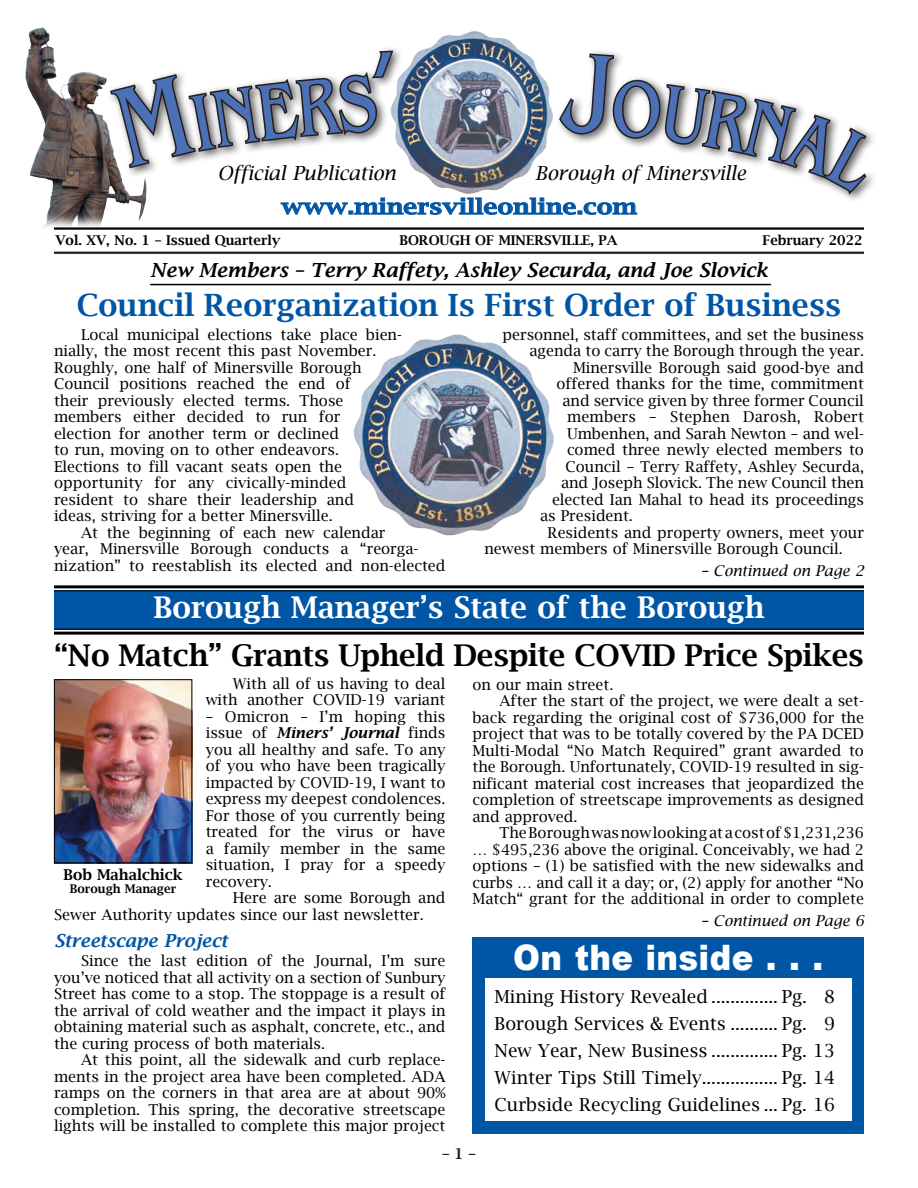
<style>
.page{position:relative;width:918px;height:1188px;background:#fff}
.page>*{position:absolute;margin:0;border:0;box-sizing:border-box;transform-origin:0 0}
.t1{font:900 35.1px "Arial";letter-spacing:.01em;color:#fff;scale:.92 1}
.t2{font:600 30.75px "Lucida Bright";color:#0155a5}
.t3{font:600 30px "Lucida Bright";letter-spacing:-.01em;color:#000001}
.t4{font:600 30px "Lucida Bright";color:#fff}
.t5{font:600 21px "Lucida Bright";color:#0155a5;scale:1.2 1}
.t6{font:italic 600 19.5px "Lucida Bright";color:#000001}
.t7{font:italic 19.5px "Lucida Bright";color:#000001}
.t8{font:18px/27px "Lucida Bright";color:#000001;text-align:justify}
.t9{font:italic 600 18px "Lucida Bright";color:#0155a5}
.t10{font:15px/16.5px "Lucida Bright";color:#000001}
.t11{font:italic 15px "Lucida Bright";color:#000001}
.t12{font:600 15px "Lucida Bright";color:#000001}
.t13{font:600 15px "Lucida Bright";color:#231f20}
.t14{font:600 13.5px "Lucida Bright";color:#000001}
.t15{font:600 12px "Lucida Bright";color:#000001}
.s1{font-weight:600;font-style:italic}
</style>
<div class="page">
<img style="left:25px;top:27px;width:117px;height:200px">
<img style="left:433px;top:31px;width:82px;height:15px">
<hr style="left:54px;top:252px;width:810px;height:2px;background:#231f20">
<hr style="left:54px;top:227px;width:810px;height:3px;background:#000001">
<div style="left:472px;top:937px;width:392px;height:197px;background:#0155a5"></div>
<div style="left:486px;top:979px;width:366px;height:142px;background:#fff"></div>
<hr style="left:150px;top:284px;width:621px;height:1px;background:#000001">
<img style="left:353px;top:334px;width:201px;height:202px">
<div style="left:54px;top:590px;width:810px;height:40px;background:#0155a5"></div>
<hr style="left:54px;top:585px;width:810px;height:3px;background:#000001">
<hr style="left:54px;top:590px;width:810px;height:1px;background:#000001">
<hr style="left:54px;top:629px;width:810px;height:1px;background:#000001">
<hr style="left:54px;top:632px;width:810px;height:3px;background:#000001">
<img style="left:56px;top:681px;width:134px;height:180px">
<div style="left:54px;top:679px;width:138px;height:184px;border:1px solid #000001"></div>
<svg style="left:108px;top:48px;width:766px;height:167px"></svg>
<h3 class="t7" style="left:218px;top:162px;width:180px">Official Publication</h3>
<h3 class="t7" style="left:535px;top:162px;width:213px">Borough of Minersville</h3>
<h3 class="t5" style="left:281px;top:195px;width:298px">www.minersvilleonline.com</h3>
<p class="t14" style="left:56px;top:233px;width:227px">Vol. XV, No. 1 – Issued Quarterly</p>
<p class="t14" style="left:399px;top:233px;width:220px">Borough of Minersville, PA</p>
<p class="t14" style="left:762px;top:233px;width:102px">February 2022</p>
<h3 class="t6" style="left:150px;top:259px;width:619px">New Members – Terry Raffety, Ashley Securda, and Joe Slovick</h3>
<h2 class="t2" style="left:77px;top:287px;width:766px">Council Reorganization Is First Order of Business</h2>
<p class="t10" style="left:54px;top:326px;width:350px;text-indent:27px">Local municipal elections take place bien&shy;nially, the most recent this past November.<br>Roughly, one half of Minersville Borough Council positions reached the end of<br>their previously elected terms. Those members either decided to run for<br>election for another term or declined<br>to run, moving on to other endeavors.<br>Elections to fill vacant seats open the opportunity for any civically-minded resident to share their leadership and<br>ideas, striving for a better Minersville.</p>
<p class="t10" style="left:54px;top:524px;width:393px;text-indent:27px">At the beginning of each new calendar<br>year, Minersville Borough conducts a “reorga&shy;nization” to reestablish its elected and non-elected</p>
<p class="t10" style="left:502px;top:326px;width:363px">personnel, staff committees, and set the business</p>
<p class="t10" style="left:530px;top:343px;width:336px">agenda to carry the Borough through the year.</p>
<p class="t10" style="left:573px;top:359px;width:293px">Minersville Borough said good-bye and</p>
<p class="t10" style="left:556px;top:376px;width:309px">offered thanks for the time, commitment</p>
<p class="t10" style="left:562px;top:392px;width:303px">and service given by three former Council</p>
<p class="t10" style="left:567px;top:409px;width:299px">members – Stephen Darosh, Robert</p>
<p class="t10" style="left:567px;top:425px;width:298px">Umbenhen, and Sarah Newton – and wel-</p>
<p class="t10" style="left:567px;top:442px;width:299px">comed three newly elected members to</p>
<p class="t10" style="left:566px;top:458px;width:300px">Council – Terry Raffety, Ashley Securda,</p>
<p class="t10" style="left:561px;top:475px;width:304px">and Joseph Slovick. The new Council then</p>
<p class="t10" style="left:552px;top:491px;width:314px">elected Ian Mahal to head its proceedings</p>
<p class="t10" style="left:540px;top:508px;width:94px">as President.</p>
<p class="t10" style="left:548px;top:524px;width:318px">Residents and property owners, meet your</p>
<p class="t10" style="left:484px;top:541px;width:360px">newest members of Minersville Borough Council.</p>
<p class="t11" style="left:701px;top:562px;width:165px">– Continued on Page 2</p>
<h3 class="t4" style="left:153px;top:590px;width:613px">Borough Manager’s State of the Borough</h3>
<h3 class="t3" style="left:54px;top:638px;width:811px">“No Match” Grants Upheld Despite COVID Price Spikes</h3>
<p class="t10" style="left:206px;top:675px;width:241px;text-align:right">With all of us having to deal with another COVID-19 variant</p>
<p class="t10" style="left:206px;top:708px;width:241px;text-align:justify">– Omicron – I’m hoping this issue of <span class="s1">Miners’ Journal</span> finds you all healthy and safe. To any of you who have been tragically impacted by COVID-19, I want to express my deepest condolences.<br>For those of you currently being treated for the virus or have a family member in the same situation, I pray for a speedy recovery.</p>
<p class="t10" style="left:54px;top:890px;width:393px;text-indent:179px">Here are some Borough and<br>Sewer Authority updates since our last newsletter.</p>
<p class="t9" style="left:54px;top:930px;width:175px">Streetscape Project</p>
<p class="t10" style="left:54px;top:953px;width:393px;text-align:justify;text-indent:27px">Since the last edition of the Journal, I’m sure you’ve noticed that all activity on a section of Sunbury Street has come to a stop. The stoppage is a result of the arrival of cold weather and the impact it plays in obtaining material such as asphalt, concrete, etc., and the curing process of both materials.</p>
<p class="t10" style="left:54px;top:1052px;width:393px;text-align:justify;text-indent:27px">At this point, all the sidewalk and curb replace&shy;ments in the project area have been completed. ADA ramps on the corners in that area are at about 90% completion. This spring, the decorative streetscape lights will be installed to complete this major project</p>
<p class="t12" style="left:64px;top:866px;width:121px">Bob Mahalchick</p>
<p class="t15" style="left:70px;top:882px;width:108px">Borough Manager</p>
<p class="t10" style="left:472px;top:676px;width:142px">on our main street.</p>
<p class="t10" style="left:500px;top:693px;width:366px">After the start of the project, we were dealt a set-</p>
<p class="t10" style="left:472px;top:709px;width:393px">back regarding the original cost of $736,000 for the</p>
<p class="t10" style="left:472px;top:726px;width:393px">project that was to be totally covered by the PA DCED</p>
<p class="t10" style="left:472px;top:742px;width:393px">Multi-Modal “No Match Required” grant awarded to</p>
<p class="t10" style="left:472px;top:759px;width:393px">the Borough. Unfortunately, COVID-19 resulted in sig-</p>
<p class="t10" style="left:472px;top:775px;width:393px">nificant material cost increases that jeopardized the</p>
<p class="t10" style="left:472px;top:792px;width:393px">completion of streetscape improvements as designed</p>
<p class="t10" style="left:472px;top:808px;width:107px">and approved.</p>
<p class="t10" style="left:500px;top:825px;width:366px">The Borough was now looking at a cost of $1,231,236</p>
<p class="t10" style="left:472px;top:841px;width:393px">… $495,236 above the original. Conceivably, we had 2</p>
<p class="t10" style="left:472px;top:858px;width:393px">options – (1) be satisfied with the new sidewalks and</p>
<p class="t10" style="left:472px;top:874px;width:393px">curbs … and call it a day; or, (2) apply for another “No</p>
<p class="t10" style="left:472px;top:891px;width:393px">Match“ grant for the additional in order to complete</p>
<p class="t11" style="left:701px;top:912px;width:165px">– Continued on Page 6</p>
<h1 class="t1" style="left:513px;top:932px;width:339px">On the inside . . .</h1>
<p class="t8" style="left:494px;top:983px;width:342px">Mining History Revealed .............. Pg. 8<br>Borough Services &amp; Events .......... Pg. 9<br>New Year, New Business .............. Pg. 13<br>Winter Tips Still Timely................ Pg. 14<br>Curbside Recycling Guidelines ... Pg. 16</p>
<p class="t13" style="left:442px;top:1145px;width:35px">– 1 –</p>
</div>
